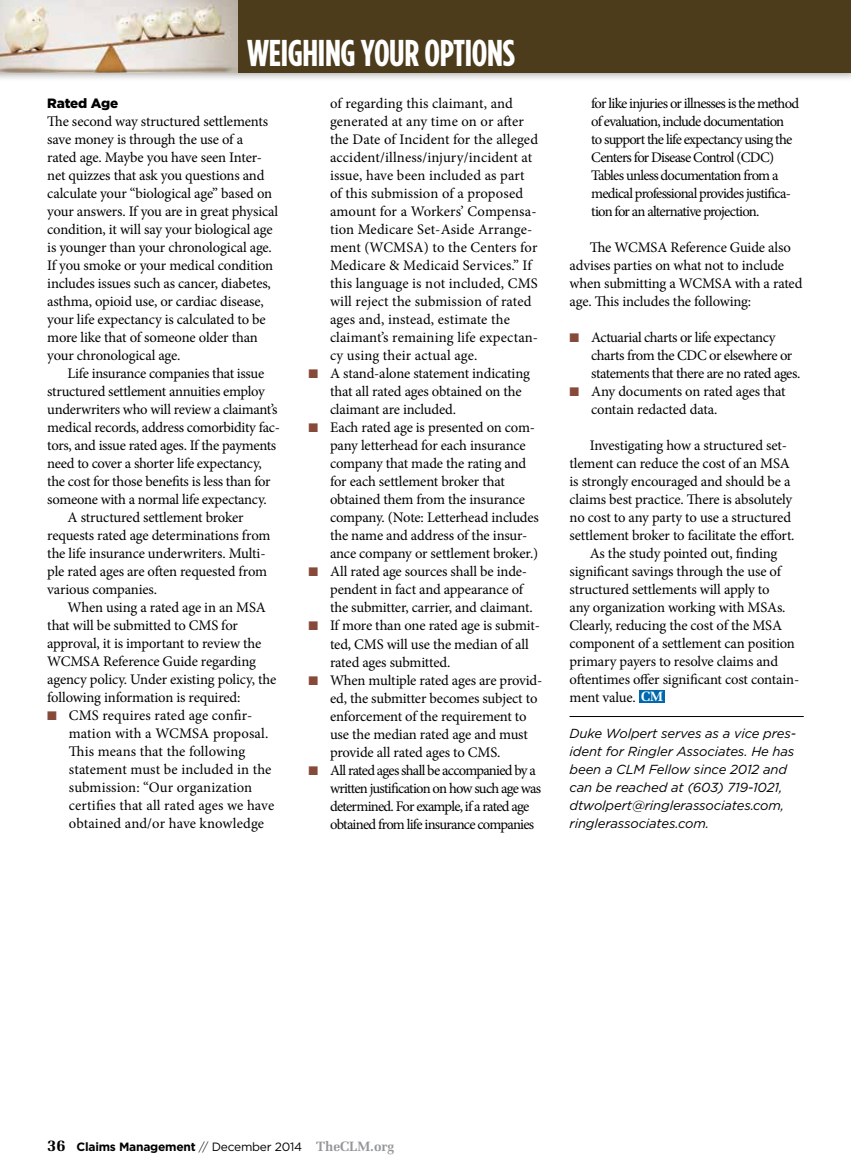
<style>
.page{position:relative;width:851px;height:1175px;background:#fff}
.page>*{position:absolute;margin:0;border:0;box-sizing:border-box;transform-origin:0 0}
.t1{font:700 37.35px "Gotham Condensed";letter-spacing:-.01em;color:#fff}
.t2{font:14.7px/18px "Minion Pro";letter-spacing:-.015em;color:#000}
.t3{font:14.7px "Minion Pro";letter-spacing:.01em;color:#000}
.t4{font:14.7px/18px "Minion Pro";letter-spacing:-.05em;color:#000}
.t5{font:14.7px "Minion Pro";letter-spacing:.005em;color:#000}
.t6{font:14.7px "Minion Pro";letter-spacing:-.035em;color:#000}
.t7{font:14.7px "Minion Pro";letter-spacing:-.055em;color:#000}
.t8{font:900 13.5px "Gotham";letter-spacing:-.01em;color:#000}
.t9{font:italic 13.2px/18px "Gotham";letter-spacing:-.01em;color:#000}
.t10{font:700 12px "Gotham";letter-spacing:-.02em;color:#000}
.s1{font-family:"European Pi Three";color:#86493a}
.s2{font-family:"Melior LT Std";font-weight:700;font-size:13.5px;color:#fff}
.s3{font-family:"Melior LT Std";font-size:16.5px}
.s4{font-weight:300}
.s5{font-weight:400}
.s6{font-family:"Melior LT Std";font-size:13.5px;color:#939598}
</style>
<div class="page">
<hr style="left:569px;top:716px;width:234px;height:1px;background:#000">
<div style="left:639px;top:690px;width:25px;height:12px;background:#0068ac"></div>
<div style="left:0;top:0;width:850px;height:82px;background:#000;opacity:.35"></div>
<div style="left:0;top:0;width:850px;height:72px;background:#4c3c1c"></div>
<img style="left:0;top:0;width:237px;height:72px">
<h1 class="t1" style="left:247px;top:31px;width:269px">WEIGHING YOUR OPTIONS</h1>
<p class="t8" style="left:47px;top:94px;width:72px">Rated Age</p>
<p class="t2" style="left:47px;top:112px;width:232px">The second way structured settlements save money is through the use of a<br>rated age. Maybe you have seen Inter&shy;net quizzes that ask you questions and calculate your “biological age” based on your answers. If you are in great physical condition, it will say your biological age is younger than your chronological age.<br>If you smoke or your medical condition includes issues such as cancer, diabetes, asthma, opioid use, or cardiac disease, your life expectancy is calculated to be more like that of someone older than your chronological age.</p>
<p class="t2" style="left:68px;top:364px;width:198px">Life insurance companies that issue</p>
<p class="t2" style="left:47px;top:382px;width:219px">structured settlement annuities employ</p>
<p class="t2" style="left:47px;top:400px;width:232px">underwriters who will review a claimant’s</p>
<p class="t2" style="left:47px;top:418px;width:234px">medical records, address comorbidity fac-</p>
<p class="t2" style="left:47px;top:436px;width:230px">tors, and issue rated ages. If the payments</p>
<p class="t2" style="left:47px;top:454px;width:216px">need to cover a shorter life expectancy,</p>
<p class="t2" style="left:47px;top:472px;width:225px">the cost for those benefits is less than for</p>
<p class="t2" style="left:47px;top:490px;width:221px">someone with a normal life expectancy.</p>
<p class="t2" style="left:68px;top:508px;width:178px">A structured settlement broker</p>
<p class="t2" style="left:47px;top:526px;width:225px">requests rated age determinations from</p>
<p class="t2" style="left:47px;top:544px;width:220px">the life insurance underwriters. Multi-</p>
<p class="t2" style="left:47px;top:562px;width:221px">ple rated ages are often requested from</p>
<p class="t2" style="left:47px;top:580px;width:111px">various companies.</p>
<p class="t2" style="left:68px;top:598px;width:200px">When using a rated age in an MSA</p>
<p class="t2" style="left:47px;top:616px;width:192px">that will be submitted to CMS for</p>
<p class="t2" style="left:47px;top:634px;width:215px">approval, it is important to review the</p>
<p class="t2" style="left:47px;top:652px;width:210px">WCMSA Reference Guide regarding</p>
<p class="t2" style="left:47px;top:670px;width:230px">agency policy. Under existing policy, the</p>
<p class="t2" style="left:47px;top:688px;width:195px">following information is required:</p>
<p class="t3" style="left:47px;top:706px;width:206px"><span class="s1">K</span> CMS requires rated age confir-</p>
<p class="t3" style="left:69px;top:724px;width:201px">mation with a WCMSA proposal.</p>
<p class="t5" style="left:69px;top:742px;width:178px">This means that the following</p>
<p class="t5" style="left:69px;top:760px;width:204px">statement must be included in the</p>
<p class="t3" style="left:69px;top:778px;width:185px">submission: “Our organization</p>
<p class="t3" style="left:69px;top:796px;width:207px">certifies that all rated ages we have</p>
<p class="t5" style="left:69px;top:814px;width:197px">obtained and/or have knowledge</p>
<p class="t5" style="left:330px;top:94px;width:184px">of regarding this claimant, and</p>
<p class="t5" style="left:330px;top:112px;width:195px">generated at any time on or after</p>
<p class="t3" style="left:330px;top:130px;width:209px">the Date of Incident for the alleged</p>
<p class="t3" style="left:330px;top:148px;width:204px">accident/illness/injury/incident at</p>
<p class="t5" style="left:330px;top:166px;width:196px">issue, have been included as part</p>
<p class="t5" style="left:330px;top:184px;width:195px">of this submission of a proposed</p>
<p class="t2" style="left:330px;top:203px;width:208px">amount for a Workers’ Compensa-</p>
<p class="t3" style="left:330px;top:220px;width:204px">tion Medicare Set-Aside Arrange-</p>
<p class="t5" style="left:330px;top:238px;width:209px">ment (WCMSA) to the Centers for</p>
<p class="t3" style="left:330px;top:256px;width:203px">Medicare &amp; Medicaid Services.” If</p>
<p class="t3" style="left:330px;top:274px;width:209px">this language is not included, CMS</p>
<p class="t3" style="left:330px;top:292px;width:203px">will reject the submission of rated</p>
<p class="t5" style="left:330px;top:310px;width:181px">ages and, instead, estimate the</p>
<p class="t3" style="left:330px;top:328px;width:210px">claimant’s remaining life expectan-</p>
<p class="t3" style="left:330px;top:346px;width:149px">cy using their actual age.</p>
<p class="t2" style="left:308px;top:365px;width:223px"><span class="s1">K</span> A stand-alone statement indicating</p>
<p class="t2" style="left:330px;top:383px;width:193px">that all rated ages obtained on the</p>
<p class="t2" style="left:330px;top:401px;width:127px">claimant are included.</p>
<p class="t2" style="left:308px;top:419px;width:228px"><span class="s1">K</span> Each rated age is presented on com-</p>
<p class="t2" style="left:330px;top:437px;width:197px">pany letterhead for each insurance</p>
<p class="t2" style="left:330px;top:455px;width:198px">company that made the rating and</p>
<p class="t2" style="left:330px;top:473px;width:176px">for each settlement broker that</p>
<p class="t2" style="left:330px;top:491px;width:197px">obtained them from the insurance</p>
<p class="t2" style="left:330px;top:509px;width:210px">company. (Note: Letterhead includes</p>
<p class="t2" style="left:330px;top:527px;width:199px">the name and address of the insur-</p>
<p class="t2" style="left:330px;top:545px;width:210px">ance company or settlement broker.)</p>
<p class="t2" style="left:308px;top:563px;width:220px"><span class="s1">K</span> All rated age sources shall be inde-</p>
<p class="t2" style="left:330px;top:581px;width:195px">pendent in fact and appearance of</p>
<p class="t2" style="left:330px;top:599px;width:204px">the submitter, carrier, and claimant.</p>
<p class="t2" style="left:308px;top:617px;width:233px"><span class="s1">K</span> If more than one rated age is submit-</p>
<p class="t2" style="left:330px;top:635px;width:200px">ted, CMS will use the median of all</p>
<p class="t2" style="left:330px;top:653px;width:122px">rated ages submitted.</p>
<p class="t2" style="left:308px;top:671px;width:235px"><span class="s1">K</span> When multiple rated ages are provid-</p>
<p class="t2" style="left:330px;top:689px;width:209px">ed, the submitter becomes subject to</p>
<p class="t2" style="left:330px;top:707px;width:198px">enforcement of the requirement to</p>
<p class="t2" style="left:330px;top:725px;width:199px">use the median rated age and must</p>
<p class="t2" style="left:330px;top:743px;width:172px">provide all rated ages to CMS.</p>
<p class="t4" style="left:308px;top:761px;width:229px"><span class="s1">K</span> All rated ages shall be accompanied by a</p>
<p class="t7" style="left:330px;top:778px;width:212px">written justification on how such age was</p>
<p class="t4" style="left:330px;top:797px;width:201px">determined. For example, if a rated age</p>
<p class="t4" style="left:330px;top:815px;width:206px">obtained from life insurance companies</p>
<p class="t4" style="left:591px;top:94px;width:209px">for like injuries or illnesses is the method of evaluation, include documentation<br>to support the life expectancy using the Centers for Disease Control (CDC)<br>Tables unless documentation from a medical professional provides justifica&shy;tion for an alternative projection.</p>
<p class="t2" style="left:569px;top:238px;width:234px;text-indent:20px">The WCMSA Reference Guide also advises parties on what not to include when submitting a WCMSA with a rated age. This includes the following:</p>
<p class="t2" style="left:569px;top:328px;width:207px"><span class="s1">K</span> Actuarial charts or life expectancy</p>
<p class="t6" style="left:591px;top:346px;width:203px">charts from the CDC or elsewhere or</p>
<p class="t6" style="left:591px;top:364px;width:211px">statements that there are no rated ages.</p>
<p class="t2" style="left:569px;top:382px;width:217px"><span class="s1">K</span> Any documents on rated ages that</p>
<p class="t2" style="left:591px;top:400px;width:128px">contain redacted data.</p>
<p class="t2" style="left:590px;top:436px;width:199px">Investigating how a structured set-</p>
<p class="t2" style="left:569px;top:454px;width:222px">tlement can reduce the cost of an MSA</p>
<p class="t2" style="left:569px;top:472px;width:222px">is strongly encouraged and should be a</p>
<p class="t2" style="left:569px;top:490px;width:224px">claims best practice. There is absolutely</p>
<p class="t2" style="left:569px;top:508px;width:223px">no cost to any party to use a structured</p>
<p class="t2" style="left:569px;top:526px;width:226px">settlement broker to facilitate the effort.</p>
<p class="t2" style="left:590px;top:544px;width:189px">As the study pointed out, finding</p>
<p class="t2" style="left:569px;top:562px;width:213px">significant savings through the use of</p>
<p class="t2" style="left:569px;top:580px;width:201px">structured settlements will apply to</p>
<p class="t2" style="left:569px;top:598px;width:217px">any organization working with MSAs.</p>
<p class="t2" style="left:569px;top:616px;width:214px">Clearly, reducing the cost of the MSA</p>
<p class="t2" style="left:569px;top:634px;width:227px">component of a settlement can position</p>
<p class="t2" style="left:569px;top:652px;width:210px">primary payers to resolve claims and</p>
<p class="t2" style="left:569px;top:670px;width:231px">oftentimes offer significant cost contain-</p>
<p class="t2" style="left:569px;top:688px;width:95px">ment value. <span class="s2">CM</span></p>
<p class="t9" style="left:569px;top:724px;width:228px">Duke Wolpert serves as a vice pres&shy;ident for Ringler Associates. He has been a CLM Fellow since 2012 and can be reached at (603) 719-1021, dtwolpert@ringlerassociates.com, ringlerassociates.com.</p>
<p class="t10" style="left:47px;top:1138px;width:348px"><span class="s3">36</span> Claims Management <span class="s4">//</span> <span class="s5">December 2014</span> <span class="s6">TheCLM.org</span></p>
</div>
